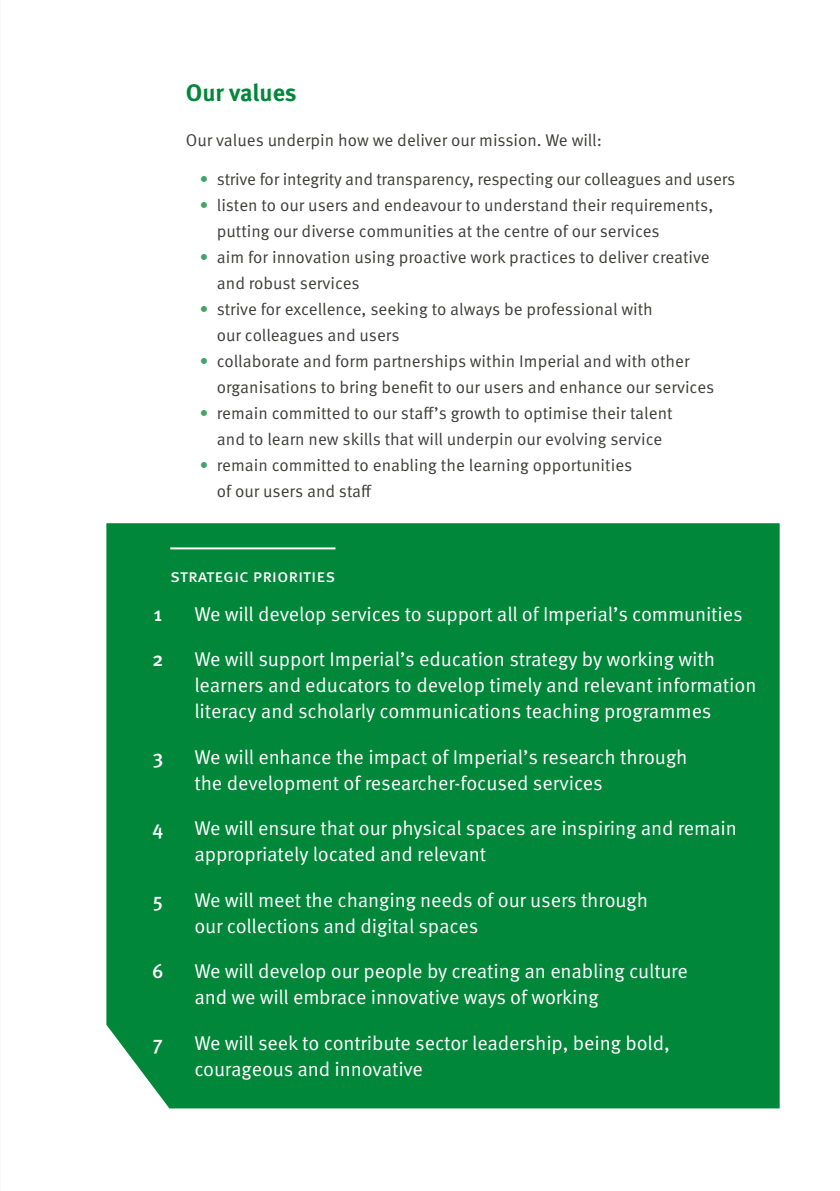
<style>
.page{position:relative;width:840px;height:1191px;background:#fff}
.page>*{position:absolute;margin:0;border:0;box-sizing:border-box;transform-origin:0 0}
.t1{font:700 24px "Meta OT";letter-spacing:-.005em;color:#008739}
.t2{font:20px/26px "Meta OT Norm";letter-spacing:-.005em;color:#fff}
.t3{font:500 20px "Meta OT";color:#fff}
.t4{font:18px "Meta OT";letter-spacing:-.01em;color:#fff}
.t5{font:17px/26px "Meta OT Norm";color:#3e3e3c}
.s1{font-family:"Meta OT";font-weight:500;color:#40a56b}
</style>
<div class="page">
<div style="left:106px;top:523px;width:673px;height:585px;background:#008739"></div>
<hr style="left:170px;top:547px;width:165px;height:2px;background:#fff">
<h1 class="t1" style="left:186px;top:77px;width:112px">Our values</h1>
<p class="t5" style="left:186px;top:127px;width:417px">Our values underpin how we deliver our mission. We will:</p>
<p class="t5" style="left:200px;top:166px;width:536px"><span class="s1">•</span> strive for integrity and transparency, respecting our colleagues and users</p>
<p class="t5" style="left:217px;top:192px;width:498px;text-indent:-17px"><span class="s1">•</span> listen to our users and endeavour to understand their requirements, putting our diverse communities at the centre of our services</p>
<p class="t5" style="left:217px;top:244px;width:494px;text-indent:-17px"><span class="s1">•</span> aim for innovation using proactive work practices to deliver creative and robust services</p>
<p class="t5" style="left:217px;top:296px;width:437px;text-indent:-17px"><span class="s1">•</span> strive for excellence, seeking to always be professional with our colleagues and users</p>
<p class="t5" style="left:217px;top:348px;width:498px;text-indent:-17px"><span class="s1">•</span> collaborate and form partnerships within Imperial and with other organisations to bring benefit to our users and enhance our services</p>
<p class="t5" style="left:200px;top:400px;width:474px;text-align:center"><span class="s1">•</span> remain committed to our staff’s growth to optimise their talent and to learn new skills that will underpin our evolving service</p>
<p class="t5" style="left:217px;top:452px;width:416px;text-indent:-17px"><span class="s1">•</span> remain committed to enabling the learning opportunities of our users and staff</p>
<p class="t3" style="left:152px;top:601px;width:13px">1</p>
<p class="t3" style="left:152px;top:647px;width:13px">2</p>
<p class="t3" style="left:152px;top:744px;width:13px">3</p>
<p class="t3" style="left:152px;top:816px;width:13px">4</p>
<p class="t3" style="left:152px;top:887px;width:13px">5</p>
<p class="t3" style="left:152px;top:959px;width:13px">6</p>
<p class="t3" style="left:152px;top:1030px;width:13px">7</p>
<p class="t4" style="left:170px;top:564px;width:164px">strategi c pri oriti es</p>
<p class="t2" style="left:194px;top:601px;width:549px">We will develop services to support all of Imperial’s communities</p>
<p class="t2" style="left:194px;top:646px;width:563px">We will support Imperial’s education strategy by working with learners and educators to develop timely and relevant information literacy and scholarly communications teaching programmes</p>
<p class="t2" style="left:194px;top:744px;width:494px">We will enhance the impact of Imperial’s research through the development of researcher-focused services</p>
<p class="t2" style="left:194px;top:815px;width:544px">We will ensure that our physical spaces are inspiring and remain appropriately located and relevant</p>
<p class="t2" style="left:194px;top:887px;width:455px">We will meet the changing needs of our users through our collections and digital spaces</p>
<p class="t2" style="left:194px;top:958px;width:495px">We will develop our people by creating an enabling culture and we will embrace innovative ways of working</p>
<p class="t2" style="left:194px;top:1030px;width:477px">We will seek to contribute sector leadership, being bold, courageous and innovative</p>
</div>
